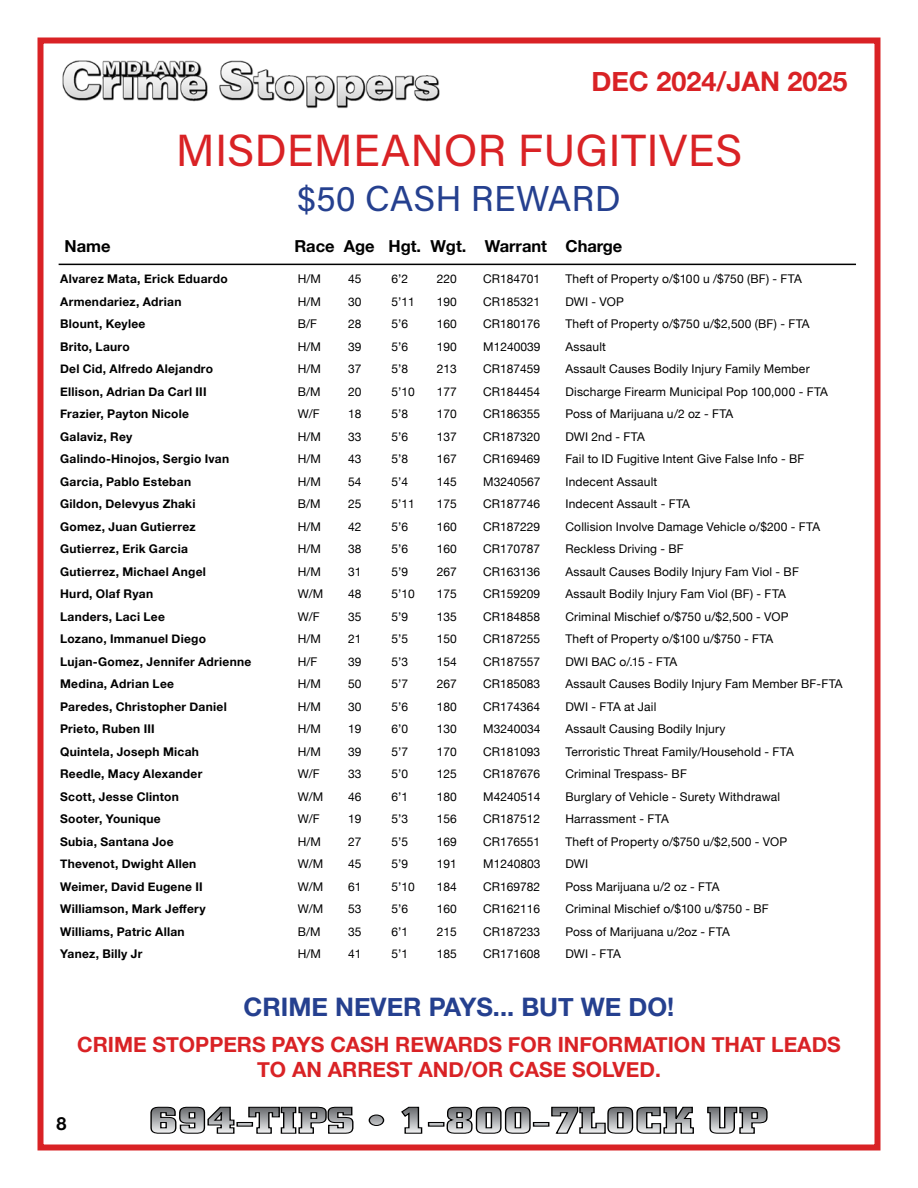
<style>
.page{position:relative;width:918px;height:1188px;background:#fff}
.page>*{position:absolute;margin:0;border:0;box-sizing:border-box;transform-origin:0 0}
.t1{font:45px "Acumin Variable Concept";color:#d92225}
.t2{font:36px "Acumin Variable Concept";letter-spacing:.005em;color:#25408f}
.t3{font:700 27px "Helvetica Neue";color:#d92225}
.t4{font:700 25.5px "Helvetica Neue";color:#25408f}
.t5{font:700 21px/25.2px "Helvetica Neue";color:#d92225;text-align:center}
.t6{font:700 18px "Helvetica Neue";color:#000}
.t7{font:700 16.5px "Helvetica Neue";color:#000}
.t8{font:12px/22.5px "Helvetica Neue";letter-spacing:.015em;color:#000}
.t9{font:700 12px/22.5px "Helvetica Neue";letter-spacing:.025em;color:#000}
</style>
<div class="page">
<div style="left:38px;top:38px;width:842px;height:1112px;border:6px solid #d92225"></div>
<img style="left:62px;top:60px;width:378px;height:48px">
<svg style="left:150px;top:1107px;width:85px;height:27px"></svg>
<hr style="left:237px;top:1122px;width:15px;height:4px;background:#c2c4c6">
<div style="left:237px;top:1122px;width:16px;height:5px;border:1px solid #000"></div>
<svg style="left:248px;top:1107px;width:106px;height:27px"></svg>
<svg style="left:369px;top:1115px;width:15px;height:10px"></svg>
<div style="left:369px;top:1114px;width:15px;height:12px;border:1px solid #000;border-radius:50%"></div>
<svg style="left:401px;top:1107px;width:22px;height:27px"></svg>
<hr style="left:429px;top:1122px;width:15px;height:4px;background:#c2c4c6">
<div style="left:428px;top:1122px;width:16px;height:5px;border:1px solid #000"></div>
<svg style="left:446px;top:1107px;width:85px;height:27px"></svg>
<hr style="left:534px;top:1122px;width:15px;height:4px;background:#c2c4c6">
<div style="left:533px;top:1122px;width:16px;height:5px;border:1px solid #000"></div>
<svg style="left:551px;top:1107px;width:143px;height:27px"></svg>
<svg style="left:707px;top:1107px;width:61px;height:27px"></svg>
<hr style="left:59px;top:264px;width:797px;height:1px;background:#000">
<h3 class="t3" style="left:591px;top:60px;width:258px">DEC 2024/JAN 2025</h3>
<h1 class="t1" style="left:176px;top:120px;width:568px">MISDEMEANOR FUGITIVES</h1>
<h2 class="t2" style="left:297px;top:174px;width:325px">$50 CASH REWARD</h2>
<h3 class="t7" style="left:65px;top:233px;width:48px">Name</h3>
<h3 class="t7" style="left:294px;top:233px;width:330px">Race Age Hgt. Wgt. Warrant Charge</h3>
<p class="t9" style="left:60px;top:268px;width:193px">Alvarez Mata, Erick Eduardo<br>Armendariez, Adrian<br>Blount, Keylee<br>Brito, Lauro<br>Del Cid, Alfredo Alejandro<br>Ellison, Adrian Da Carl III<br>Frazier, Payton Nicole<br>Galaviz, Rey<br>Galindo-Hinojos, Sergio Ivan<br>Garcia, Pablo Esteban<br>Gildon, Delevyus Zhaki<br>Gomez, Juan Gutierrez<br>Gutierrez, Erik Garcia<br>Gutierrez, Michael Angel<br>Hurd, Olaf Ryan<br>Landers, Laci Lee<br>Lozano, Immanuel Diego<br>Lujan-Gomez, Jennifer Adrienne<br>Medina, Adrian Lee<br>Paredes, Christopher Daniel<br>Prieto, Ruben III<br>Quintela, Joseph Micah<br>Reedle, Macy Alexander<br>Scott, Jesse Clinton<br>Sooter, Younique<br>Subia, Santana Joe<br>Thevenot, Dwight Allen<br>Weimer, David Eugene II<br>Williamson, Mark Jeffery<br>Williams, Patric Allan<br>Yanez, Billy Jr</p>
<p class="t8" style="left:298px;top:268px;width:27px">H/M<br>H/M<br>B/F<br>H/M<br>H/M<br>B/M<br>W/F<br>H/M<br>H/M<br>H/M<br>B/M<br>H/M<br>H/M<br>H/M<br>W/M<br>W/F<br>H/M<br>H/F<br>H/M<br>H/M<br>H/M<br>H/M<br>W/F<br>W/M<br>W/F<br>H/M<br>W/M<br>W/M<br>W/M<br>B/M<br>H/M</p>
<p class="t8" style="left:348px;top:268px;width:15px;text-align:justify">45<br>30<br>28<br>39<br>37<br>20<br>18<br>33<br>43<br>54<br>25<br>42<br>38<br>31<br>48<br>35<br>21<br>39<br>50<br>30<br>19<br>39<br>33<br>46<br>19<br>27<br>45<br>61<br>53<br>35<br>41</p>
<p class="t8" style="left:392px;top:268px;width:25px">6’2<br>5’11<br>5’6<br>5’6<br>5’8<br>5’10<br>5’8<br>5’6<br>5’8<br>5’4<br>5’11<br>5’6<br>5’6<br>5’9<br>5’10<br>5’9<br>5’5<br>5’3<br>5’7<br>5’6<br>6’0<br>5’7<br>5’0<br>6’1<br>5’3<br>5’5<br>5’9<br>5’10<br>5’6<br>6’1<br>5’1</p>
<p class="t8" style="left:437px;top:268px;width:22px;text-align:justify">220<br>190<br>160<br>190<br>213<br>177<br>170<br>137<br>167<br>145<br>175<br>160<br>160<br>267<br>175<br>135<br>150<br>154<br>267<br>180<br>130<br>170<br>125<br>180<br>156<br>169<br>191<br>184<br>160<br>215<br>185</p>
<p class="t8" style="left:483px;top:268px;width:59px;text-align:justify">CR184701<br>CR185321<br>CR180176<br>M1240039<br>CR187459<br>CR184454<br>CR186355<br>CR187320<br>CR169469<br>M3240567<br>CR187746<br>CR187229<br>CR170787<br>CR163136<br>CR159209<br>CR184858<br>CR187255<br>CR187557<br>CR185083<br>CR174364<br>M3240034<br>CR181093<br>CR187676<br>M4240514<br>CR187512<br>CR176551<br>M1240803<br>CR169782<br>CR162116<br>CR187233<br>CR171608</p>
<p class="t8" style="left:565px;top:268px;width:279px">Theft of Property o/$100 u /$750 (BF) - FTA<br>DWI - VOP<br>Theft of Property o/$750 u/$2,500 (BF) - FTA<br>Assault<br>Assault Causes Bodily Injury Family Member<br>Discharge Firearm Municipal Pop 100,000 - FTA<br>Poss of Marijuana u/2 oz - FTA<br>DWI 2nd - FTA<br>Fail to ID Fugitive Intent Give False Info - BF<br>Indecent Assault<br>Indecent Assault - FTA<br>Collision Involve Damage Vehicle o/$200 - FTA<br>Reckless Driving - BF<br>Assault Causes Bodily Injury Fam Viol - BF<br>Assault Bodily Injury Fam Viol (BF) - FTA<br>Criminal Mischief o/$750 u/$2,500 - VOP<br>Theft of Property o/$100 u/$750 - FTA<br>DWI BAC o/.15 - FTA<br>Assault Causes Bodily Injury Fam Member BF-FTA<br>DWI - FTA at Jail<br>Assault Causing Bodily Injury<br>Terroristic Threat Family/Household - FTA<br>Criminal Trespass- BF<br>Burglary of Vehicle - Surety Withdrawal<br>Harrassment - FTA<br>Theft of Property o/$750 u/$2,500 - VOP<br>DWI<br>Poss Marijuana u/2 oz - FTA<br>Criminal Mischief o/$100 u/$750 - BF<br>Poss of Marijuana u/2oz - FTA<br>DWI - FTA</p>
<h3 class="t4" style="left:244px;top:987px;width:432px">CRIME NEVER PAYS... BUT WE DO!</h3>
<h3 class="t5" style="left:77px;top:1032px;width:765px">CRIME STOPPERS PAYS CASH REWARDS FOR INFORMATION THAT LEADS<br>TO AN ARREST AND/OR CASE SOLVED.</h3>
<h3 class="t6" style="left:56px;top:1109px;width:12px">8</h3>
</div>
